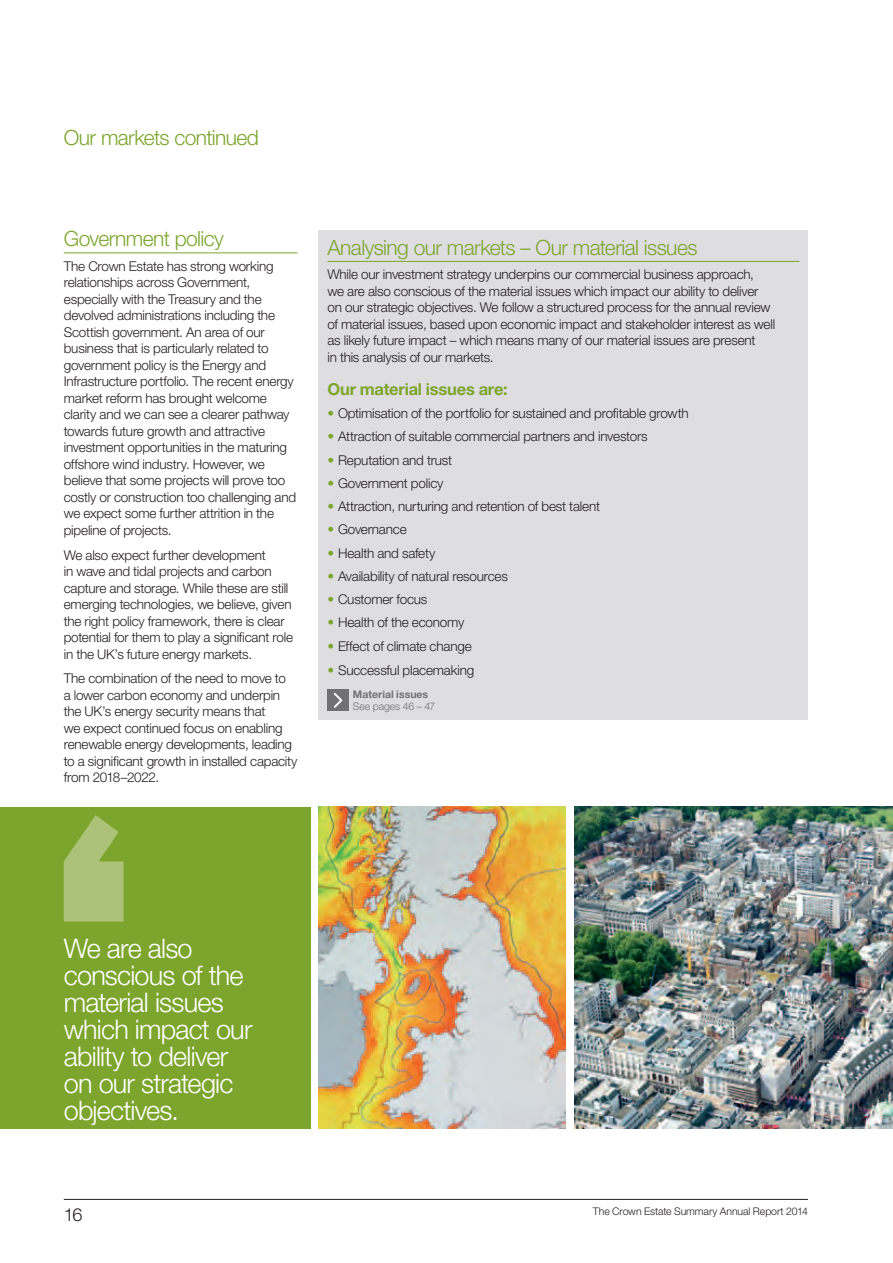
<style>
.page{position:relative;width:893px;height:1263px;background:#fff}
.page>*{position:absolute;margin:0;border:0;box-sizing:border-box;transform-origin:0 0}
.t1{font:300 27px/27px "Helvetica Neue LT Std";letter-spacing:-.03em;color:#fff}
.t2{font:300 21px "Helvetica Neue LT Std";letter-spacing:-.025em;color:#7da52d}
.t3{font:300 18px "Helvetica Neue LT Std";color:#231f20}
.t4{font:700 16.5px "Helvetica Neue LT Std";letter-spacing:-.015em;color:#7da52d}
.t5{font:300 13.5px/16.5px "Helvetica Neue LT Std";letter-spacing:-.015em;color:#231f20}
.t6{font:300 10.5px "Helvetica Neue LT Std";letter-spacing:-.005em;color:#231f20}
.t7{font:700 10.5px/12px "Helvetica Neue LT Std";letter-spacing:.005em;color:#717074}
.s1{color:#7da52d}
.s2{font-weight:300}
</style>
<div class="page">
<img style="left:574px;top:807px;width:319px;height:321px">
<img style="left:319px;top:807px;width:247px;height:321px">
<hr style="left:64px;top:1199px;width:744px;height:1px;background:#231f20">
<hr style="left:64px;top:252px;width:234px;height:1px;background:#7da52d">
<div style="left:319px;top:230px;width:489px;height:489px;background:#dedee1"></div>
<hr style="left:327px;top:261px;width:472px;height:1px;background:#7da52d">
<div style="left:327px;top:690px;width:22px;height:21px;background:#717074"></div>
<svg style="left:334px;top:693px;width:9px;height:15px"></svg>
<div style="left:0;top:807px;width:310px;height:321px;background:#7da52d"></div>
<svg style="left:64px;top:815px;width:60px;height:106px"></svg>
<p class="t2" style="left:64px;top:125px;width:197px">Our markets continued</p>
<p class="t2" style="left:64px;top:226px;width:161px">Government policy</p>
<p class="t5" style="left:64px;top:258px;width:234px">The Crown Estate has strong working relationships across Government, especially with the Treasury and the devolved administrations including the Scottish government. An area of our business that is particularly related to government policy is the Energy and Infrastructure portfolio. The recent energy market reform has brought welcome clarity and we can see a clearer pathway towards future growth and attractive investment opportunities in the maturing offshore wind industry. However, we believe that some projects will prove too costly or construction too challenging and we expect some further attrition in the pipeline of projects.</p>
<p class="t5" style="left:64px;top:546px;width:231px">We also expect further development<br>in wave and tidal projects and carbon capture and storage. While these are still emerging technologies, we believe, given the right policy framework, there is clear potential for them to play a significant role in the UK’s future energy markets.</p>
<p class="t5" style="left:64px;top:670px;width:235px">The combination of the need to move to<br>a lower carbon economy and underpin the UK’s energy security means that<br>we expect continued focus on enabling renewable energy developments, leading to a significant growth in installed capacity from 2018–2022.</p>
<p class="t2" style="left:327px;top:234px;width:372px">Analysing our markets – Our material issues</p>
<p class="t5" style="left:327px;top:266px;width:449px">While our investment strategy underpins our commercial business approach,<br>we are also conscious of the material issues which impact our ability to deliver on our strategic objectives. We follow a structured process for the annual review of material issues, based upon economic impact and stakeholder interest as well as likely future impact – which means many of our material issues are present<br>in this analysis of our markets.</p>
<p class="t4" style="left:327px;top:379px;width:182px">Our material issues are:</p>
<p class="t5" style="left:327px;top:405px;width:363px"><span class="s1">•</span> Optimisation of the portfolio for sustained and profitable growth</p>
<p class="t5" style="left:327px;top:428px;width:322px"><span class="s1">•</span> Attraction of suitable commercial partners and investors</p>
<p class="t5" style="left:327px;top:451px;width:126px"><span class="s1">•</span> Reputation and trust</p>
<p class="t5" style="left:327px;top:475px;width:117px"><span class="s1">•</span> Government policy</p>
<p class="t5" style="left:327px;top:498px;width:274px"><span class="s1">•</span> Attraction, nurturing and retention of best talent</p>
<p class="t5" style="left:327px;top:521px;width:81px"><span class="s1">•</span> Governance</p>
<p class="t5" style="left:327px;top:544px;width:109px"><span class="s1">•</span> Health and safety</p>
<p class="t5" style="left:327px;top:568px;width:182px"><span class="s1">•</span> Availability of natural resources</p>
<p class="t5" style="left:327px;top:591px;width:102px"><span class="s1">•</span> Customer focus</p>
<p class="t5" style="left:327px;top:614px;width:138px"><span class="s1">•</span> Health of the economy</p>
<p class="t5" style="left:327px;top:637px;width:146px"><span class="s1">•</span> Effect of climate change</p>
<p class="t5" style="left:327px;top:662px;width:148px"><span class="s1">•</span> Successful placemaking</p>
<p class="t7" style="left:353px;top:688px;width:84px">Material issues<br><span class="s2">See pages 46 – 47</span></p>
<p class="t1" style="left:64px;top:934px;width:190px">We are also conscious of the material issues which impact our ability to deliver on our strategic objectives.</p>
<p class="t3" style="left:64px;top:1203px;width:20px">16</p>
<p class="t6" style="left:593px;top:1205px;width:216px">The Crown Estate Summary Annual Report 2014</p>
</div>
